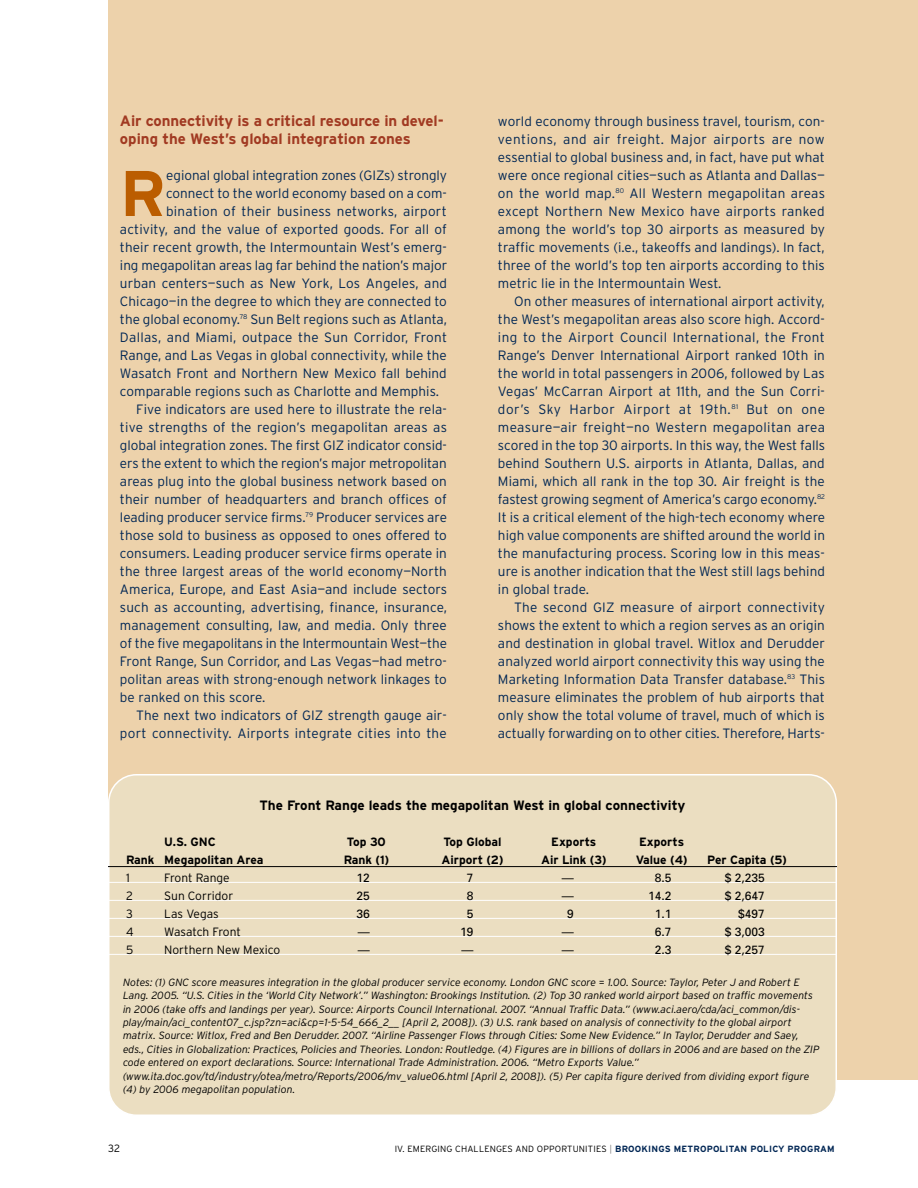
<style>
.page{position:relative;width:918px;height:1188px;background:#fff}
.page>*{position:absolute;margin:0;border:0;box-sizing:border-box;transform-origin:0 0}
.t1{font:700 64.35px "Interstate";color:#bb5d00}
.t2{font:700 15px/18px "Interstate";letter-spacing:-.005em;color:#a13a22}
.t3{font:300 13.5px/18px "Interstate";letter-spacing:.005em;color:#002654;text-align:justify}
.t4{font:700 13.5px "Interstate";color:#000}
.t5{font:700 12px "Interstate";color:#000}
.t6{font:300 12px "Interstate";color:#000}
.t7{font:12px "Univers";color:#000}
.t8{font:italic 300 10.5px/13.5px "Interstate";color:#000}
.t9{font:300 10.5px "Interstate";color:#000}
.t10{font:300 9px "Interstate";letter-spacing:.02em;color:#000}
.s1{color:#808080}
.s2{font-weight:700;color:#002654}
</style>
<div class="page">
<div style="left:108px;top:0;width:810px;height:1080px;background:#edd2ab"></div>
<div style="left:108px;top:774px;width:729px;height:341px;background:#ebdec1"></div>
<hr style="left:108px;top:866px;width:729px;height:1px;background:#000">
<hr style="left:108px;top:882px;width:729px;height:1px;background:#fff">
<hr style="left:108px;top:900px;width:729px;height:1px;background:#fff">
<hr style="left:108px;top:918px;width:729px;height:1px;background:#fff">
<hr style="left:108px;top:936px;width:729px;height:1px;background:#fff">
<hr style="left:108px;top:954px;width:729px;height:1px;background:#fff">
<p class="t2" style="left:120px;top:112px;width:325px">Air connectivity is a critical resource in devel&shy;oping the West’s global integration zones</p>
<h1 class="t1" style="left:120px;top:157px;width:47px">R</h1>
<p class="t3" style="left:166px;top:166px;width:282px">egional global integration zones (GIZs) strongly</p>
<p class="t3" style="left:166px;top:184px;width:282px">connect to the world economy based on a com-</p>
<p class="t3" style="left:166px;top:202px;width:282px">bination of their business networks, airport</p>
<p class="t3" style="left:120px;top:220px;width:328px">activity, and the value of exported goods. For all of</p>
<p class="t3" style="left:120px;top:238px;width:328px">their recent growth, the Intermountain West’s emerg-</p>
<p class="t3" style="left:120px;top:256px;width:329px">ing megapolitan areas lag far behind the nation’s major</p>
<p class="t3" style="left:120px;top:274px;width:329px">urban centers—such as New York, Los Angeles, and</p>
<p class="t3" style="left:120px;top:292px;width:328px">Chicago—in the degree to which they are connected to</p>
<p class="t3" style="left:120px;top:310px;width:329px">the global economy.<sup>78</sup> Sun Belt regions such as Atlanta,</p>
<p class="t3" style="left:120px;top:328px;width:329px">Dallas, and Miami, outpace the Sun Corridor, Front</p>
<p class="t3" style="left:120px;top:346px;width:328px">Range, and Las Vegas in global connectivity, while the</p>
<p class="t3" style="left:120px;top:364px;width:328px">Wasatch Front and Northern New Mexico fall behind</p>
<p class="t3" style="left:120px;top:382px;width:321px">comparable regions such as Charlotte and Memphis.</p>
<p class="t3" style="left:136px;top:400px;width:312px">Five indicators are used here to illustrate the rela-</p>
<p class="t3" style="left:120px;top:418px;width:328px">tive strengths of the region’s megapolitan areas as</p>
<p class="t3" style="left:120px;top:436px;width:329px">global integration zones. The first GIZ indicator consid-</p>
<p class="t3" style="left:120px;top:454px;width:328px">ers the extent to which the region’s major metropolitan</p>
<p class="t3" style="left:120px;top:472px;width:328px">areas plug into the global business network based on</p>
<p class="t3" style="left:120px;top:490px;width:328px">their number of headquarters and branch offices of</p>
<p class="t3" style="left:120px;top:508px;width:329px">leading producer service firms.<sup>79</sup> Producer services are</p>
<p class="t3" style="left:120px;top:526px;width:328px">those sold to business as opposed to ones offered to</p>
<p class="t3" style="left:120px;top:544px;width:328px">consumers. Leading producer service firms operate in</p>
<p class="t3" style="left:120px;top:562px;width:328px">the three largest areas of the world economy—North</p>
<p class="t3" style="left:120px;top:580px;width:329px">America, Europe, and East Asia—and include sectors</p>
<p class="t3" style="left:120px;top:598px;width:329px">such as accounting, advertising, finance, insurance,</p>
<p class="t3" style="left:120px;top:616px;width:328px">management consulting, law, and media. Only three</p>
<p class="t3" style="left:120px;top:634px;width:329px">of the five megapolitans in the Intermountain West—the</p>
<p class="t3" style="left:120px;top:652px;width:328px">Front Range, Sun Corridor, and Las Vegas—had metro-</p>
<p class="t3" style="left:120px;top:670px;width:328px">politan areas with strong-enough network linkages to</p>
<p class="t3" style="left:120px;top:688px;width:147px">be ranked on this score.</p>
<p class="t3" style="left:136px;top:706px;width:312px">The next two indicators of GIZ strength gauge air-</p>
<p class="t3" style="left:120px;top:724px;width:328px">port connectivity. Airports integrate cities into the</p>
<p class="t3" style="left:498px;top:112px;width:329px">world economy through business travel, tourism, con&shy;ventions, and air freight. Major airports are now essential to global business and, in fact, have put what were once regional cities—such as Atlanta and Dallas— on the world map.<sup>80</sup> All Western megapolitan areas except Northern New Mexico have airports ranked among the world’s top 30 airports as measured by traffic movements (i.e., takeoffs and landings). In fact, three of the world’s top ten airports according to this metric lie in the Intermountain West.</p>
<p class="t3" style="left:498px;top:292px;width:329px;text-indent:16px">On other measures of international airport activity, the West’s megapolitan areas also score high. Accord&shy;ing to the Airport Council International, the Front Range’s Denver International Airport ranked 10th in the world in total passengers in 2006, followed by Las Vegas’ McCarran Airport at 11th, and the Sun Corri&shy;dor’s Sky Harbor Airport at 19th.<sup>81</sup> But on one measure—air freight—no Western megapolitan area scored in the top 30 airports. In this way, the West falls behind Southern U.S. airports in Atlanta, Dallas, and Miami, which all rank in the top 30. Air freight is the fastest growing segment of America’s cargo economy.<sup>82<br></sup>It is a critical element of the high-tech economy where high value components are shifted around the world in the manufacturing process. Scoring low in this meas&shy;ure is another indication that the West still lags behind in global trade.</p>
<p class="t3" style="left:498px;top:598px;width:329px;text-indent:16px">The second GIZ measure of airport connectivity shows the extent to which a region serves as an origin and destination in global travel. Witlox and Derudder analyzed world airport connectivity this way using the Marketing Information Data Transfer database.<sup>83</sup> This measure eliminates the problem of hub airports that only show the total volume of travel, much of which is actually forwarding on to other cities. Therefore, Harts-</p>
<p class="t4" style="left:260px;top:798px;width:427px">The Front Range leads the megapolitan West in global connectivity</p>
<p class="t5" style="left:164px;top:835px;width:53px">U.S. GNC</p>
<p class="t5" style="left:347px;top:835px;width:40px">Top 30</p>
<p class="t5" style="left:443px;top:835px;width:60px">Top Global</p>
<p class="t5" style="left:551px;top:835px;width:47px">Exports</p>
<p class="t5" style="left:639px;top:835px;width:47px">Exports</p>
<p class="t5" style="left:126px;top:853px;width:139px">Rank Megapolitan Area</p>
<p class="t5" style="left:344px;top:853px;width:47px">Rank (1)</p>
<p class="t5" style="left:441px;top:853px;width:64px">Airport (2)</p>
<p class="t5" style="left:541px;top:853px;width:67px">Air Link (3)</p>
<p class="t5" style="left:636px;top:853px;width:53px">Value (4)</p>
<p class="t5" style="left:707px;top:853px;width:81px">Per Capita (5)</p>
<p class="t6" style="left:126px;top:871px;width:5px">1</p>
<p class="t6" style="left:164px;top:871px;width:67px">Front Range</p>
<p class="t7" style="left:356px;top:873px;width:15px">12</p>
<p class="t7" style="left:467px;top:873px;width:8px">7</p>
<p class="t7" style="left:562px;top:873px;width:13px">—</p>
<p class="t7" style="left:655px;top:873px;width:18px">8.5</p>
<p class="t7" style="left:725px;top:873px;width:42px">$ 2,235</p>
<p class="t6" style="left:126px;top:889px;width:8px">2</p>
<p class="t6" style="left:164px;top:889px;width:71px">Sun Corridor</p>
<p class="t7" style="left:356px;top:891px;width:15px">25</p>
<p class="t7" style="left:467px;top:891px;width:8px">8</p>
<p class="t7" style="left:562px;top:891px;width:13px">—</p>
<p class="t7" style="left:648px;top:891px;width:25px">14.2</p>
<p class="t7" style="left:725px;top:891px;width:42px">$ 2,647</p>
<p class="t6" style="left:126px;top:907px;width:8px">3</p>
<p class="t6" style="left:164px;top:907px;width:56px">Las Vegas</p>
<p class="t7" style="left:356px;top:909px;width:15px">36</p>
<p class="t7" style="left:467px;top:909px;width:8px">5</p>
<p class="t7" style="left:567px;top:909px;width:8px">9</p>
<p class="t7" style="left:655px;top:909px;width:18px">1.1</p>
<p class="t7" style="left:738px;top:909px;width:28px">$497</p>
<p class="t6" style="left:126px;top:925px;width:9px">4</p>
<p class="t6" style="left:164px;top:925px;width:78px">Wasatch Front</p>
<p class="t7" style="left:358px;top:927px;width:13px">—</p>
<p class="t7" style="left:460px;top:927px;width:15px">19</p>
<p class="t7" style="left:562px;top:927px;width:13px">—</p>
<p class="t7" style="left:655px;top:927px;width:18px">6.7</p>
<p class="t7" style="left:725px;top:927px;width:42px">$ 3,003</p>
<p class="t6" style="left:126px;top:943px;width:9px">5</p>
<p class="t6" style="left:164px;top:943px;width:118px">Northern New Mexico</p>
<p class="t7" style="left:358px;top:945px;width:13px">—</p>
<p class="t7" style="left:461px;top:945px;width:13px">—</p>
<p class="t7" style="left:562px;top:945px;width:13px">—</p>
<p class="t7" style="left:655px;top:945px;width:18px">2.3</p>
<p class="t7" style="left:725px;top:945px;width:42px">$ 2,257</p>
<p class="t8" style="left:123px;top:975px;width:698px">Notes: (1) GNC score measures integration in the global producer service economy. London GNC score = 1.00. Source: Taylor, Peter J and Robert E Lang. 2005. “U.S. Cities in the ‘World City Network’.” Washington: Brookings Institution. (2) Top 30 ranked world airport based on traffic movements in 2006 (take offs and landings per year). Source: Airports Council International. 2007. “Annual Traffic Data.” (www.aci.aero/cda/aci_common/dis&shy;play/main/aci_content07_c.jsp?zn=aci&amp;cp=1-5-54_666_2__ [April 2, 2008]). (3) U.S. rank based on analysis of connectivity to the global airport matrix. Source: Witlox, Fred and Ben Derudder. 2007. “Airline Passenger Flows through Cities: Some New Evidence.” In Taylor, Derudder and Saey, eds., Cities in Globalization: Practices, Policies and Theories. London: Routledge. (4) Figures are in billions of dollars in 2006 and are based on the ZIP code entered on export declarations. Source: International Trade Administration. 2006. “Metro Exports Value.” (www.ita.doc.gov/td/industry/otea/metro/Reports/2006/mv_value06.html [April 2, 2008]). (5) Per capita figure derived from dividing export figure (4) by 2006 megapolitan population.</p>
<p class="t9" style="left:108px;top:1142px;width:14px">32</p>
<p class="t10" style="left:395px;top:1144px;width:441px">IV. EMERGING CHALLENGES AND OPPORTUNITIES <span class="s1">|</span> <span class="s2">BROOKINGS METROPOLITAN POLICY PROGRAM</span></p>
</div>
